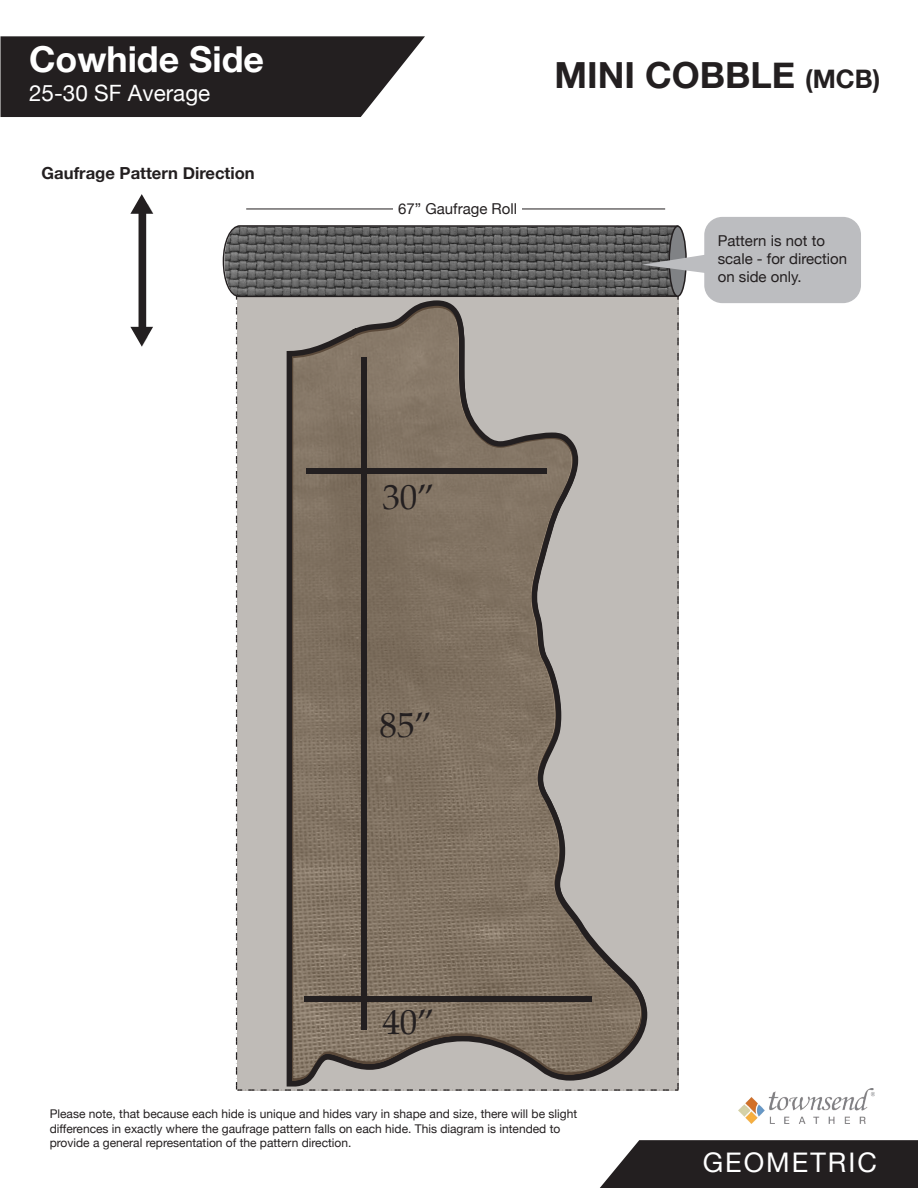
<style>
.page{position:relative;width:918px;height:1188px;background:#fff}
.page>*{position:absolute;margin:0;border:0;box-sizing:border-box;transform-origin:0 0}
.t1{font:700 36px "Helvetica Neue";color:#231f20}
.t2{font:700 35.7px "Helvetica Neue";color:#fff}
.t3{font:35.1px "Palatino";color:#231f20}
.t4{font:27px "Helvetica Neue";letter-spacing:.075em;color:#fff}
.t5{font:22.5px "Helvetica Neue";color:#fff}
.t6{font:700 16.65px "Helvetica Neue";color:#231f20}
.t7{font:15px/18px "Helvetica Neue";color:#231f20}
.t8{font:12px/14.4px "Helvetica Neue";color:#231f20}
.s1{font-size:25.5px}
</style>
<div class="page">
<hr style="left:246px;top:209px;width:419px;height:1px;background:#231f20">
<div style="left:393px;top:201px;width:129px;height:17px;background:#fff"></div>
<div style="left:704px;top:217px;width:157px;height:86px;background:#bcbdc0;border-radius:18px"></div>
<svg style="left:600px;top:1140px;width:318px;height:48px;background:#312e2f"></svg>
<img style="left:739px;top:1088px;width:136px;height:36px">
<svg style="left:0;top:36px;width:425px;height:81px;background:#343131"></svg>
<svg style="left:222px;top:224px;width:533px;height:867px"></svg>
<div style="left:306px;top:468px;width:241px;height:5px;background:#231f20"></div>
<div style="left:362px;top:357px;width:5px;height:673px;background:#231f20"></div>
<div style="left:304px;top:996px;width:288px;height:5px;background:#231f20"></div>
<svg style="left:130px;top:194px;width:23px;height:20px"></svg>
<div style="left:139px;top:210px;width:7px;height:120px;background:#231f20"></div>
<svg style="left:130px;top:327px;width:23px;height:20px"></svg>
<h2 class="t2" style="left:29px;top:31px;width:237px">Cowhide Side</h2>
<h3 class="t5" style="left:29px;top:76px;width:183px">25-30 SF Average</h3>
<h3 class="t6" style="left:42px;top:160px;width:215px">Gaufrage Pattern Direction</h3>
<h1 class="t1" style="left:555px;top:47px;width:327px">MINI COBBLE <span class="s1">(MCB)</span></h1>
<p class="t7" style="left:398px;top:201px;width:120px">67” Gaufrage Roll</p>
<p class="t7" style="left:718px;top:232px;width:131px">Pattern is not to scale - for direction on side only.</p>
<h3 class="t3" style="left:382px;top:468px;width:54px">30”</h3>
<h3 class="t3" style="left:380px;top:696px;width:54px">85”</h3>
<h3 class="t3" style="left:382px;top:993px;width:54px">40”</h3>
<p class="t8" style="left:50px;top:1108px;width:529px">Please note, that because each hide is unique and hides vary in shape and size, there will be slight differences in exactly where the gaufrage pattern falls on each hide. This diagram is intended to provide a general representation of the pattern direction.</p>
<h3 class="t4" style="left:703px;top:1143px;width:176px">GEOMETRIC</h3>
</div>
